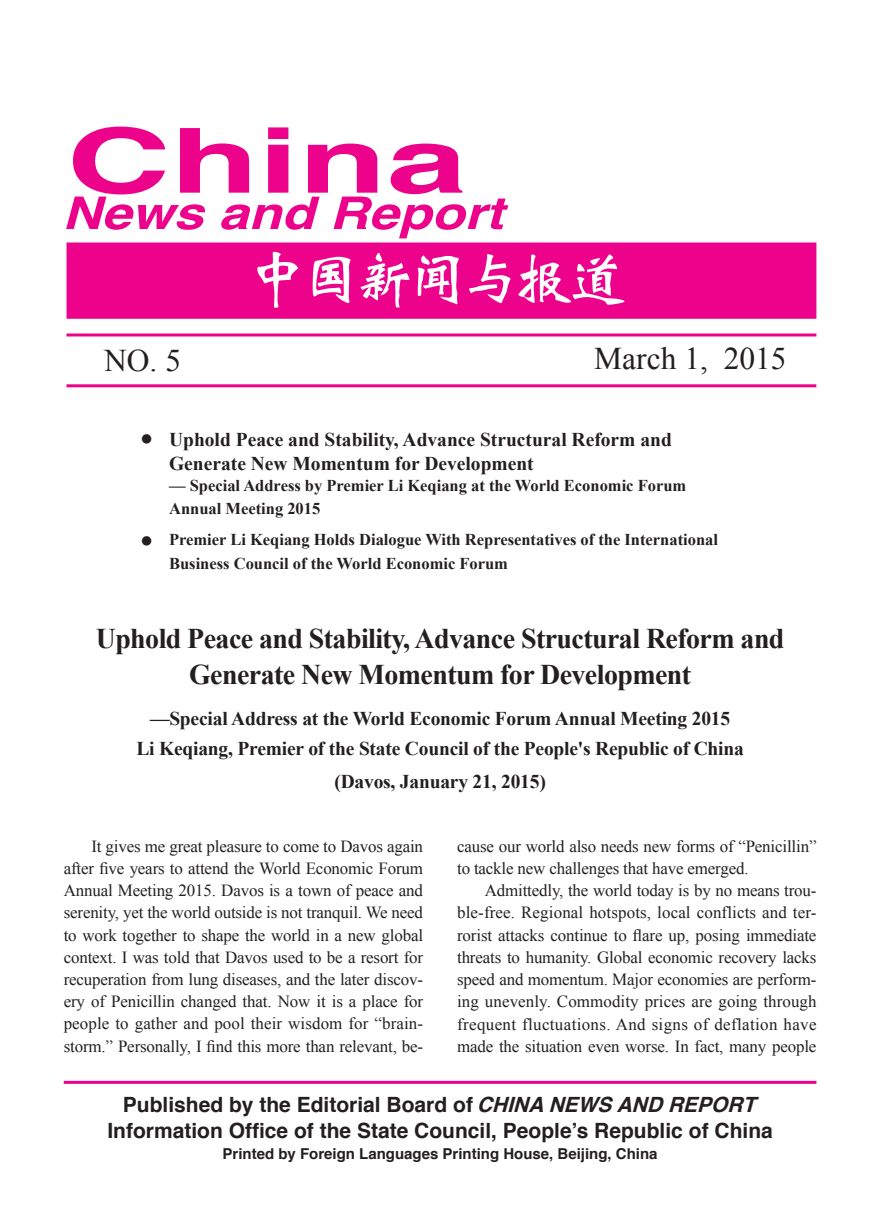
<style>
.page{position:relative;width:893px;height:1217px;background:#fff}
.page>*{position:absolute;margin:0;border:0;box-sizing:border-box;transform-origin:0 0}
.t1{font:700 90px "Helvetica";color:#ed028c;scale:1.6 1}
.t2{font:60px "FZWBJW GB1 0";letter-spacing:-.11em;color:#fff}
.t3{font:italic 700 45px "Helvetica";color:#ed028c;scale:1.2 1}
.t4{font:31.5px "Times New Roman";color:#231f20}
.t5{font:700 28.5px/36px "Times New Roman";letter-spacing:-.02em;color:#231f20;text-align:center}
.t6{font:700 21px/26.2px "Helvetica";color:#231f20;text-align:center}
.t7{font:700 19.5px/29.7px "Times New Roman";letter-spacing:-.01em;color:#231f20;text-align:center}
.t8{font:16.95px/22.2px "Times New Roman";letter-spacing:-.01em;color:#231f20;text-align:justify}
.t9{font:700 16.5px/22.5px "Times New Roman";color:#231f20}
.t10{font:700 15px "Helvetica";color:#231f20}
.t11{font:10.5px "H Ye 3 gj";color:#231f20}
.s1{font-style:italic}
</style>
<div class="page">
<hr style="left:67px;top:333px;width:749px;height:3px;background:#ed028c">
<div style="left:67px;top:242px;width:749px;height:77px;background:#ed028c;border:2px solid #ed028c"></div>
<hr style="left:66px;top:384px;width:750px;height:3px;background:#ed028c">
<hr style="left:64px;top:1080px;width:752px;height:3px;background:#ed028c">
<h1 class="t1" style="left:67px;top:88px;width:252px">China</h1>
<h3 class="t3" style="left:62px;top:177px;width:386px">NewsandReport</h3>
<h2 class="t2" style="left:247px;top:249px;width:382px">中国新闻与报道</h2>
<h3 class="t4" style="left:104px;top:339px;width:78px">NO. 5</h3>
<h3 class="t4" style="left:594px;top:337px;width:194px">March 1, 2015</h3>
<p class="t11" style="left:141px;top:434px;width:12px">●</p>
<p class="t11" style="left:141px;top:535px;width:12px">●</p>
<p class="t7" style="left:169px;top:426px;width:504px;line-height:24px;text-align:left">Uphold Peace and Stability, Advance Structural Reform and<br>Generate New Momentum for Development</p>
<p class="t9" style="left:169px;top:474px;width:519px">— Special Address by Premier Li Keqiang at the World Economic Forum<br>Annual Meeting 2015</p>
<p class="t9" style="left:169px;top:526px;width:550px;line-height:24px">Premier Li Keqiang Holds Dialogue With Representatives of the International<br>Business Council of the World Economic Forum</p>
<h3 class="t5" style="left:96px;top:619px;width:690px">Uphold Peace and Stability, Advance Structural Reform and<br>Generate New Momentum for Development</h3>
<p class="t7" style="left:136px;top:703px;width:609px">—Special Address at the World Economic Forum Annual Meeting 2015<br>Li Keqiang, Premier of the State Council of the People's Republic of China</p>
<p class="t7" style="left:334px;top:765px;width:213px">(Davos, January 21, 2015)</p>
<p class="t8" style="left:64px;top:834px;width:361px;text-indent:28px">It gives me great pleasure to come to Davos again after five years to attend the World Economic Forum Annual Meeting 2015. Davos is a town of peace and serenity, yet the world outside is not tranquil. We need to work together to shape the world in a new global context. I was told that Davos used to be a resort for recuperation from lung diseases, and the later discov&shy;ery of Penicillin changed that. Now it is a place for people to gather and pool their wisdom for “brain&shy;storm.” Personally, I find this more than relevant, be-</p>
<p class="t8" style="left:457px;top:834px;width:361px">cause our world also needs new forms of “Penicillin” to tackle new challenges that have emerged.</p>
<p class="t8" style="left:457px;top:878px;width:361px;text-indent:28px">Admittedly, the world today is by no means trou&shy;ble-free. Regional hotspots, local conflicts and ter&shy;rorist attacks continue to flare up, posing immediate threats to humanity. Global economic recovery lacks speed and momentum. Major economies are perform&shy;ing unevenly. Commodity prices are going through frequent fluctuations. And signs of deflation have made the situation even worse. In fact, many people</p>
<p class="t6" style="left:107px;top:1091px;width:667px">Published by the Editorial Board of <span class="s1">CHINANEWSANDREPORT<br></span>Information Office of the State Council, People’s Republic of China</p>
<p class="t10" style="left:223px;top:1141px;width:437px">Printed by Foreign Languages Printing House, Beijing, China</p>
</div>
